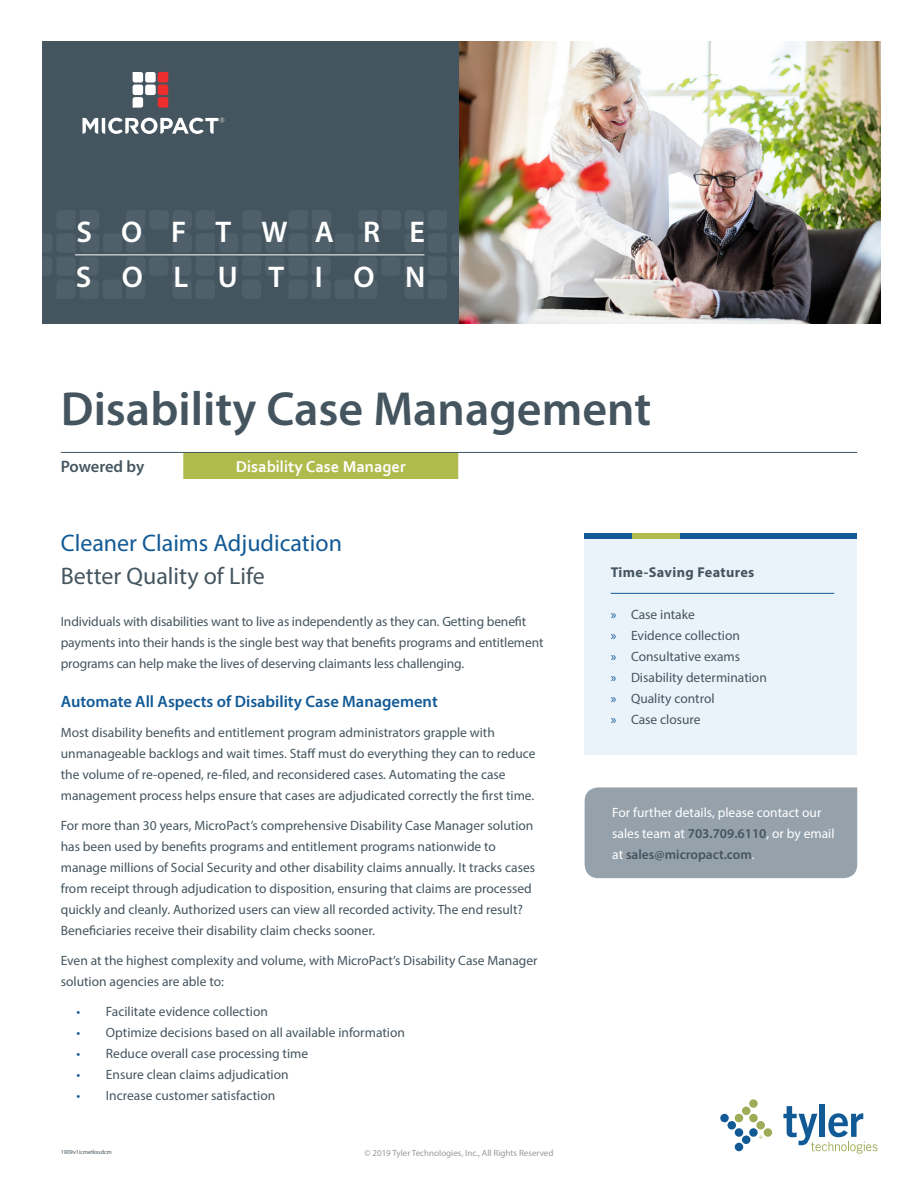
<style>
.page{position:relative;width:918px;height:1188px;background:#fff}
.page>*{position:absolute;margin:0;border:0;box-sizing:border-box;transform-origin:0 0}
.head_1{font:600 48px "Myriad Pro";color:#45555f}
.solutions{font:600 30px "Myriad Pro";letter-spacing:.97em;color:#fff}
.solutions-2{font:600 30px "Myriad Pro";letter-spacing:1.02em;color:#fff}
.head_2{font:24px/33px "Myriad Pro";color:#125a96}
.head_3{font:600 16.5px "Myriad Pro";color:#125a96}
.body_text{font:700 16.5px "Corbel";color:#fff}
.body_text-2{font:600 16.5px "Myriad Pro";letter-spacing:-.01em;color:#45555f}
.callout_header{font:700 14.25px "Myriad Pro";letter-spacing:.025em;color:#45555f}
.body_text-3{font:13.5px/21px "Myriad Pro";color:#45555f}
.t1{font:13.5px/21px "Myriad Pro";color:#fff}
.t2{font:9px "Myriad Pro";color:#989999}
.t3{font:6px "Myriad Pro";color:#45555f}
.s1{color:#45555f}
.s2{color:#125a96}
.s3{font-weight:600;color:#45555f}
</style>
<div class="page">
<div style="left:585px;top:533px;width:272px;height:222px;background:#ebf3fa"></div>
<div style="left:585px;top:533px;width:272px;height:6px;background:#125a96"></div>
<div style="left:632px;top:533px;width:47px;height:6px;background:#afbc4d"></div>
<img style="left:459px;top:41px;width:421px;height:283px">
<hr style="left:611px;top:593px;width:223px;height:1px;background:#125a96">
<div style="left:820px;top:1105px;width:5px;height:32px;background:#125a96"></div>
<div style="left:720px;top:1114px;width:9px;height:8px;background:#125a96;border-radius:50%"></div>
<div style="left:728px;top:1121px;width:8px;height:9px;background:#125a96;border-radius:50%"></div>
<div style="left:735px;top:1128px;width:8px;height:9px;background:#125a96;border-radius:50%"></div>
<div style="left:735px;top:1143px;width:8px;height:8px;background:#125a96;border-radius:50%"></div>
<div style="left:742px;top:1136px;width:8px;height:8px;background:#125a96;border-radius:50%"></div>
<div style="left:749px;top:1128px;width:9px;height:9px;background:#125a96;border-radius:50%"></div>
<div style="left:735px;top:1114px;width:8px;height:8px;background:#a0ab57;border-radius:50%"></div>
<div style="left:742px;top:1107px;width:8px;height:8px;background:#a0ab57;border-radius:50%"></div>
<div style="left:749px;top:1114px;width:9px;height:8px;background:#a0ab57;border-radius:50%"></div>
<div style="left:756px;top:1121px;width:9px;height:9px;background:#a0ab57;border-radius:50%"></div>
<div style="left:764px;top:1128px;width:8px;height:9px;background:#a0ab57;border-radius:50%"></div>
<div style="left:749px;top:1099px;width:9px;height:9px;background:#a0ab57;border-radius:50%"></div>
<svg style="left:783px;top:1106px;width:94px;height:48px"></svg>
<div style="left:42px;top:41px;width:417px;height:283px;background:#45555f"></div>
<svg style="left:42px;top:211px;width:417px;height:87px"></svg>
<div style="left:183px;top:453px;width:275px;height:26px;background:#afbc4d"></div>
<hr style="left:61px;top:452px;width:796px;height:1px;background:#45555f">
<hr style="left:75px;top:255px;width:349px;height:1px;background:#fff">
<div style="left:585px;top:787px;width:272px;height:91px;background:#95a2ac"></div>
<div style="left:612px;top:807px;width:231px;height:54px;background:#95a2ac"></div>
<svg style="left:133px;top:97px;width:10px;height:11px"></svg>
<svg style="left:133px;top:72px;width:10px;height:11px"></svg>
<svg style="left:158px;top:97px;width:10px;height:11px"></svg>
<svg style="left:158px;top:72px;width:10px;height:11px"></svg>
<div style="left:133px;top:85px;width:10px;height:10px;background:#fff;border-radius:2px"></div>
<div style="left:145px;top:85px;width:11px;height:10px;background:#fff;border-radius:2px"></div>
<div style="left:158px;top:85px;width:10px;height:10px;background:#ee2d2e;border-radius:2px"></div>
<div style="left:145px;top:72px;width:11px;height:11px;background:#fff;border-radius:2px"></div>
<svg style="left:83px;top:118px;width:141px;height:16px"></svg>
<p class="solutions" style="left:76px;top:213px;width:350px">SOFTWARE</p>
<p class="solutions-2" style="left:76px;top:258px;width:351px">SOLUTION</p>
<p class="head_1" style="left:61px;top:379px;width:592px">Disability Case Management</p>
<p class="body_text-2" style="left:61px;top:456px;width:85px">Powered by</p>
<p class="body_text" style="left:236px;top:456px;width:172px">Disability Case Manager</p>
<p class="head_2" style="left:61px;top:526px;width:283px">Cleaner Claims Adjudication<br><span class="s1">Better Quality of Life</span></p>
<p class="body_text-3" style="left:61px;top:611px;width:484px">Individuals with disabilities want to live as independently as they can. Getting benefit payments into their hands is the single best way that benefits programs and entitlement programs can help make the lives of deserving claimants less challenging.</p>
<p class="head_3" style="left:61px;top:691px;width:379px">Automate All Aspects of Disability Case Management</p>
<p class="body_text-3" style="left:61px;top:722px;width:476px">Most disability benefits and entitlement program administrators grapple with unmanageable backlogs and wait times. Staff must do everything they can to reduce the volume of re-opened, re-filed, and reconsidered cases. Automating the case management process helps ensure that cases are adjudicated correctly the first time.</p>
<p class="body_text-3" style="left:61px;top:815px;width:476px">For more than 30 years, MicroPact’s comprehensive Disability Case Manager solution has been used by benefits programs and entitlement programs nationwide to manage millions of Social Security and other disability claims annually. It tracks cases from receipt through adjudication to disposition, ensuring that claims are processed quickly and cleanly. Authorized users can view all recorded activity. The end result?<br>Beneficiaries receive their disability claim checks sooner.</p>
<p class="body_text-3" style="left:61px;top:950px;width:478px">Even at the highest complexity and volume, with MicroPact’s Disability Case Manager solution agencies are able to:</p>
<p class="body_text-3" style="left:76px;top:1001px;width:193px"><span class="s2">•</span> Facilitate evidence collection</p>
<p class="body_text-3" style="left:76px;top:1022px;width:330px"><span class="s2">•</span> Optimize decisions based on all available information</p>
<p class="body_text-3" style="left:76px;top:1043px;width:233px"><span class="s2">•</span> Reduce overall case processing time</p>
<p class="body_text-3" style="left:76px;top:1064px;width:214px"><span class="s2">•</span> Ensure clean claims adjudication</p>
<p class="body_text-3" style="left:76px;top:1085px;width:200px"><span class="s2">•</span> Increase customer satisfaction</p>
<p class="t3" style="left:61px;top:1148px;width:53px">1909v1icmetkssdcm</p>
<p class="t2" style="left:364px;top:1147px;width:191px">© 2019 Tyler Technologies, Inc., All Rights Reserved</p>
<p class="callout_header" style="left:611px;top:563px;width:145px">Time-Saving Features</p>
<p class="body_text-3" style="left:611px;top:604px;width:86px"><span class="s2">»</span> Case intake</p>
<p class="body_text-3" style="left:611px;top:625px;width:131px"><span class="s2">»</span> Evidence collection</p>
<p class="body_text-3" style="left:611px;top:646px;width:131px"><span class="s2">»</span> Consultative exams</p>
<p class="body_text-3" style="left:611px;top:667px;width:158px"><span class="s2">»</span> Disability determination</p>
<p class="body_text-3" style="left:611px;top:688px;width:105px"><span class="s2">»</span> Quality control</p>
<p class="body_text-3" style="left:611px;top:709px;width:91px"><span class="s2">»</span> Case closure</p>
<p class="t1" style="left:612px;top:802px;width:224px">For further details, please contact our sales team at <span class="s3">703.709.6110</span>, or by email at <span class="s3">sales@micropact.com</span>.</p>
</div>
